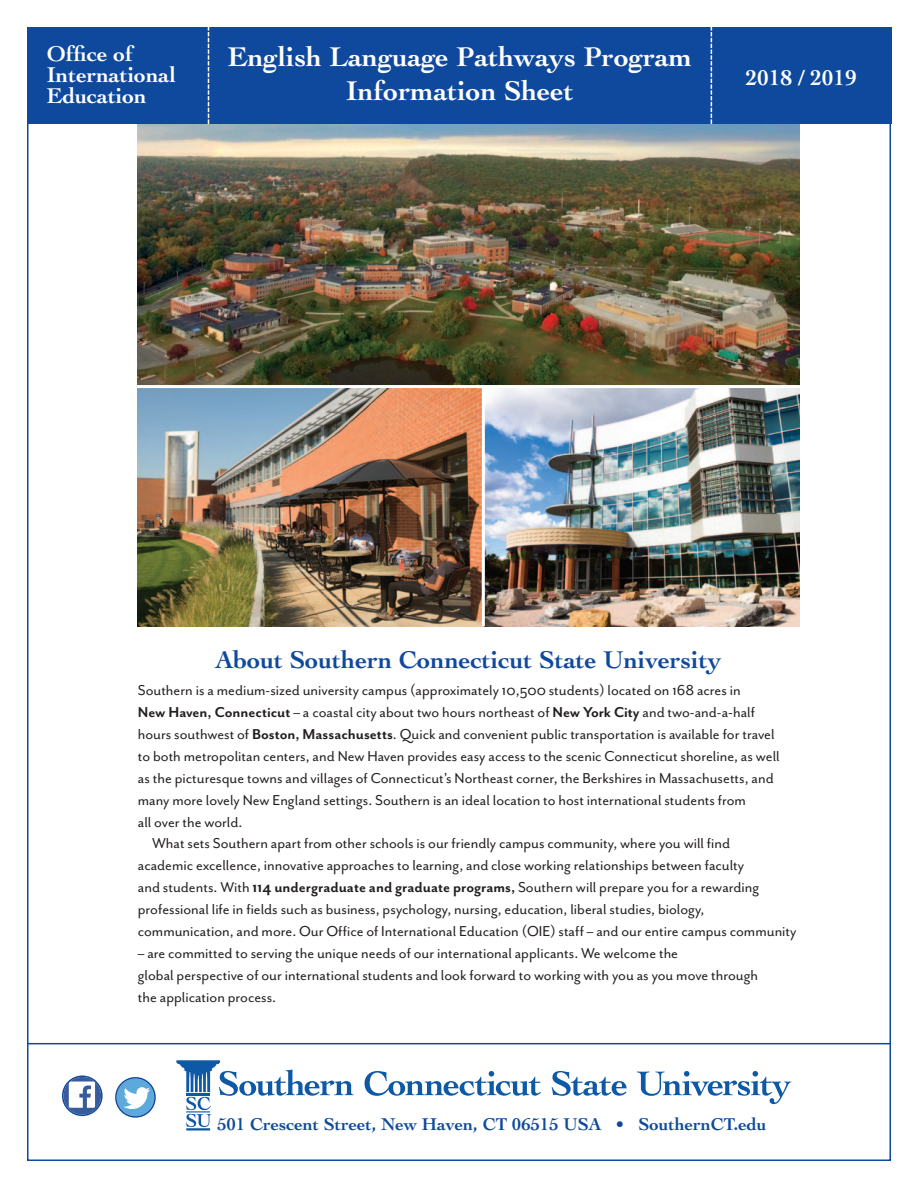
<style>
.page{position:relative;width:918px;height:1188px;background:#fff}
.page>*{position:absolute;margin:0;border:0;box-sizing:border-box;transform-origin:0 0}
.t1{font:700 28.5px/34.2px "Cochin LT";color:#fff;text-align:center}
.t2{font:700 25.5px "Cochin LT";color:#0f499d}
.t3{font:700 22.5px/21px "Cochin LT";color:#fff}
.t4{font:700 18px "Cochin LT";color:#0f499d}
.t5{font:16.5px/22px "Mr Eaves San OT";color:#231f20}
.s1{font-weight:700}
</style>
<div class="page">
<svg style="left:365px;top:1071px;width:176px;height:25px"></svg>
<svg style="left:552px;top:1071px;width:75px;height:25px"></svg>
<svg style="left:637px;top:1071px;width:154px;height:33px"></svg>
<svg style="left:176px;top:1060px;width:178px;height:67px"></svg>
<hr style="left:186px;top:1128px;width:24px;height:3px;background:#0e59a6">
<hr style="left:27px;top:1043px;width:864px;height:1px;background:#0f499d">
<img style="left:485px;top:388px;width:314px;height:238px">
<img style="left:138px;top:124px;width:661px;height:261px">
<img style="left:138px;top:388px;width:344px;height:238px">
<svg style="left:62px;top:1076px;width:41px;height:40px"></svg>
<svg style="left:115px;top:1077px;width:41px;height:41px"></svg>
<div style="left:28px;top:27px;width:864px;height:97px;background:#0f499d"></div>
<svg style="left:208px;top:27px;width:1px;height:97px"></svg>
<svg style="left:711px;top:27px;width:1px;height:97px"></svg>
<h3 class="t3" style="left:47px;top:46px;width:131px">Office of<br>International<br>Education</h3>
<h1 class="t1" style="left:228px;top:42px;width:466px">English Language Pathways Program<br>Information Sheet</h1>
<h3 class="t3" style="left:746px;top:69px;width:113px">2018 / 2019</h3>
<h2 class="t2" style="left:216px;top:650px;width:507px">About Southern Connecticut State University</h2>
<p class="t5" style="left:138px;top:681px;width:604px">Southern is a medium-sized university campus (approximately 10,500 students) located on 168 acres in</p>
<p class="t5" style="left:138px;top:703px;width:619px"><span class="s1">New Haven, Connecticut</span> – a coastal city about two hours northeast of <span class="s1">New York City</span> and two-and-a-half</p>
<p class="t5" style="left:138px;top:725px;width:638px">hours southwest of <span class="s1">Boston, Massachusetts</span>. Quick and convenient public transportation is available for travel</p>
<p class="t5" style="left:138px;top:747px;width:643px">to both metropolitan centers, and New Haven provides easy access to the scenic Connecticut shoreline, as well</p>
<p class="t5" style="left:138px;top:769px;width:638px">as the picturesque towns and villages of Connecticut’s Northeast corner, the Berkshires in Massachusetts, and</p>
<p class="t5" style="left:138px;top:791px;width:610px">many more lovely New England settings. Southern is an ideal location to host international students from</p>
<p class="t5" style="left:138px;top:813px;width:106px">all over the world.</p>
<p class="t5" style="left:152px;top:835px;width:580px">What sets Southern apart from other schools is our friendly campus community, where you will find</p>
<p class="t5" style="left:138px;top:857px;width:608px">academic excellence, innovative approaches to learning, and close working relationships between faculty</p>
<p class="t5" style="left:138px;top:879px;width:623px">and students. With <span class="s1">114 undergraduate and graduate programs,</span> Southern will prepare you for a rewarding</p>
<p class="t5" style="left:138px;top:901px;width:568px">professional life in fields such as business, psychology, nursing, education, liberal studies, biology,</p>
<p class="t5" style="left:138px;top:923px;width:660px">communication, and more. Our Office of International Education (OIE) staff – and our entire campus community</p>
<p class="t5" style="left:138px;top:945px;width:622px">– are committed to serving the unique needs of our international applicants. We welcome the<br>global perspective of our international students and look forward to working with you as you move through the application process.</p>
<p class="t4" style="left:218px;top:1118px;width:550px">501 Crescent Street, New Haven, CT 06515 USA • SouthernCT.edu</p>
</div>
